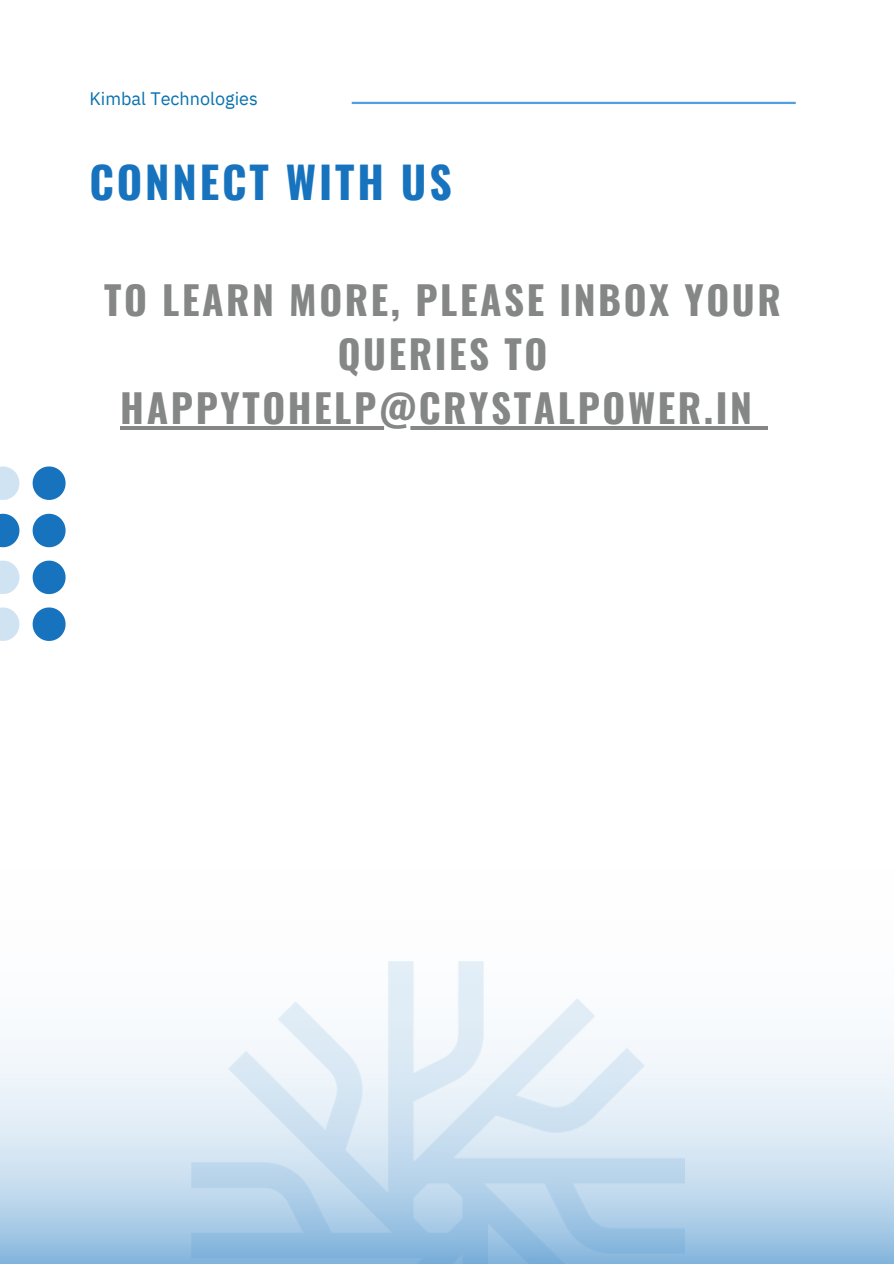
<style>
.page{position:relative;width:894px;height:1264px;background:#fff}
.page>*{position:absolute;margin:0;border:0;box-sizing:border-box;transform-origin:0 0}
.t1{font:700 43.5px "Oswald";letter-spacing:.065em;color:#1773be}
.t2{font:700 39px/54px "Oswald";letter-spacing:.065em;color:#858686;text-align:center}
.t3{font:18px "IBM Plex Sans";color:#0a73b0}
</style>
<div class="page">
<svg style="left:0;top:466px;width:19px;height:34px"></svg>
<svg style="left:33px;top:466px;width:33px;height:34px"></svg>
<svg style="left:0;top:514px;width:19px;height:33px"></svg>
<svg style="left:33px;top:514px;width:33px;height:33px"></svg>
<svg style="left:0;top:560px;width:19px;height:34px"></svg>
<svg style="left:33px;top:560px;width:33px;height:34px"></svg>
<svg style="left:0;top:607px;width:19px;height:34px"></svg>
<svg style="left:33px;top:607px;width:33px;height:34px"></svg>
<hr style="left:351px;top:102px;width:444px;height:2px;background:#509ee3">
<svg style="left:0;top:961px;width:893px;height:302px"></svg>
<hr style="left:120px;top:426px;width:634px;height:4px;background:#858686">
<hr style="left:754px;top:426px;width:13px;height:4px;background:#858686">
<p class="t3" style="left:89px;top:86px;width:170px">Kimbal Technologies</p>
<p class="t1" style="left:89px;top:148px;width:364px">CONNECT WITH US</p>
<p class="t2" style="left:104px;top:271px;width:678px">TO LEARN MORE, PLEASE INBOX YOUR<br>QUERIES TO<br>HAPPYTOHELP@CRYSTALPOWER.IN</p>
</div>
